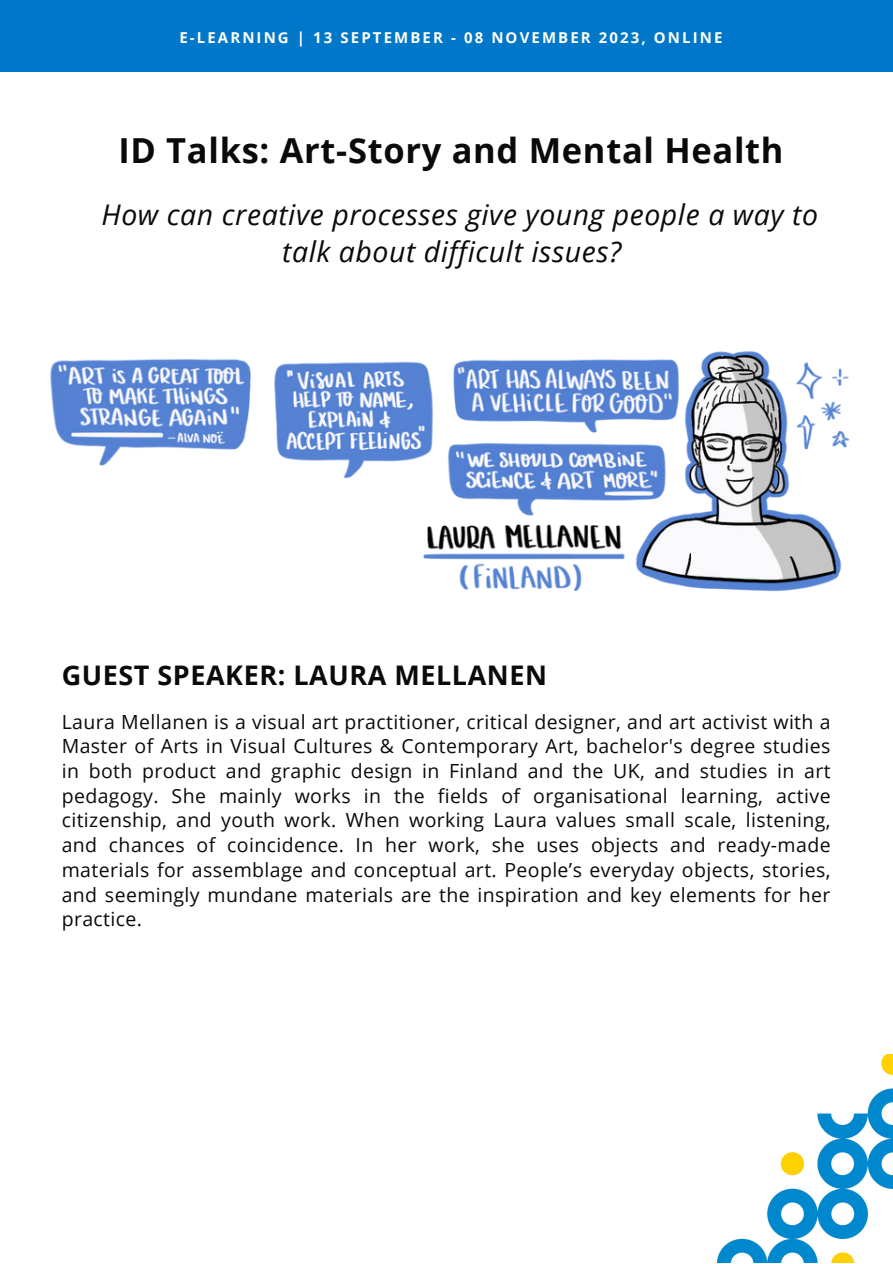
<style>
.page{position:relative;width:893px;height:1264px;background:#fff}
.page>*{position:absolute;margin:0;border:0;box-sizing:border-box;transform-origin:0 0}
.t1{font:700 34.5px "Open Sans";letter-spacing:.02em;color:#0a0a0a}
.t2{font:italic 28.5px/37px "Open Sans";letter-spacing:.02em;color:#0a0a0a;text-align:center}
.t3{font:700 27px "Open Sans";letter-spacing:.02em;color:#0a0a0a}
.t4{font:19.5px/24.8px "Open Sans";letter-spacing:.02em;color:#0a0a0a;text-align:justify}
.t5{font:700 15px "Open Sans";letter-spacing:.14em;color:#fffff9}
</style>
<div class="page">
<img style="left:50px;top:351px;width:800px;height:241px">
<div style="left:0;top:0;width:892px;height:72px;background:#0077c8"></div>
<img style="left:717px;top:1054px;width:175px;height:208px">
<p class="t5" style="left:179px;top:26px;width:544px">E-LEARNING | 13 SEPTEMBER - 08 NOVEMBER 2023, ONLINE</p>
<p class="t1" style="left:118px;top:126px;width:666px">ID Talks: Art-Story and Mental Health</p>
<p class="t2" style="left:101px;top:195px;width:718px">How can creative processes give young people a way to talk about difficult issues?</p>
<p class="t3" style="left:62px;top:656px;width:486px">GUEST SPEAKER: LAURA MELLANEN</p>
<p class="t4" style="left:62px;top:708px;width:770px">Laura Mellanen is a visual art practitioner, critical designer, and art activist with a Master of Arts in Visual Cultures &amp; Contemporary Art, bachelor's degree studies in both product and graphic design in Finland and the UK, and studies in art pedagogy. She mainly works in the fields of organisational learning, active citizenship, and youth work. When working Laura values small scale, listening, and chances of coincidence. In her work, she uses objects and ready-made materials for assemblage and conceptual art. People’s everyday objects, stories, and seemingly mundane materials are the inspiration and key elements for her practice.</p>
</div>
